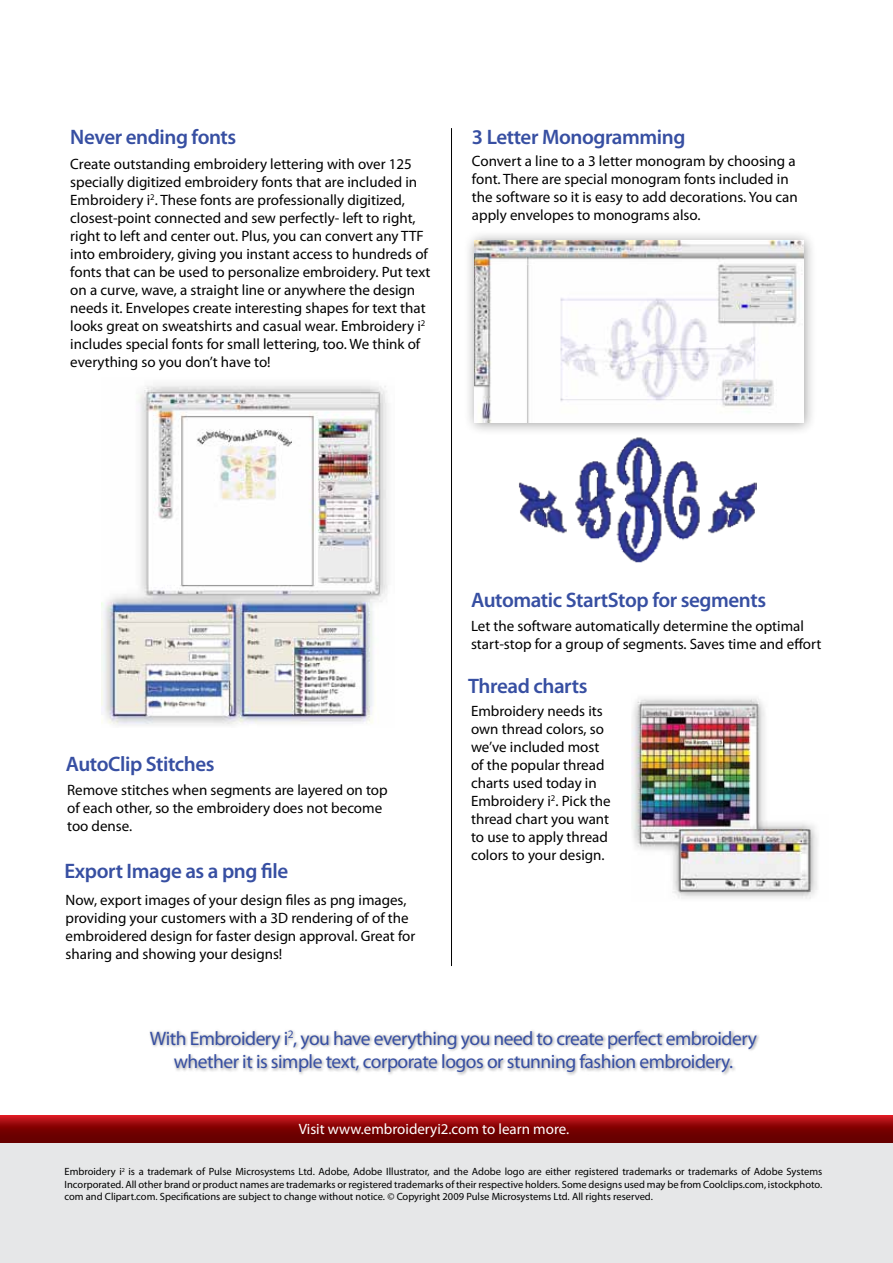
<style>
.page{position:relative;width:893px;height:1263px;background:#fff}
.page>*{position:absolute;margin:0;border:0;box-sizing:border-box;transform-origin:0 0}
.t1{font:600 21px "Myriad Pro";letter-spacing:-.02em;color:#374fa2}
.t2{font:19.5px/23.4px "Myriad Pro";letter-spacing:-.025em;color:#374fa2;text-align:center}
.t3{font:15px/18px "Myriad Pro";color:#000}
.t4{font:15px "Myriad Pro";color:#fff}
.t5{font:10.5px/12.6px "Myriad Pro";color:#000;text-align:justify}
</style>
<div class="page">
<div style="left:0;top:1142px;width:893px;height:121px;background:#e6e7e8"></div>
<svg style="left:0;top:1115px;width:893px;height:27px;background:#8c0608"></svg>
<div style="left:148px;top:1028px;width:613px;height:48px;background:#000;opacity:.38"></div>
<img style="left:519px;top:437px;width:238px;height:125px">
<div style="left:463px;top:228px;width:354px;height:207px;background:#000;opacity:.38"></div>
<img style="left:475px;top:240px;width:329px;height:182px">
<hr style="left:451px;top:128px;width:1px;height:838px;background:#000">
<img style="left:631px;top:698px;width:187px;height:201px">
<img style="left:102px;top:385px;width:286px;height:340px">
<h1 class="t1" style="left:70px;top:123px;width:168px">Never ending fonts</h1>
<p class="t3" style="left:70px;top:155px;width:362px">Create outstanding embroidery lettering with over 125 specially digitized embroidery fonts that are included in Embroidery i<sup>2</sup>. These fonts are professionally digitized, closest-point connected and sew perfectly- left to right, right to left and center out. Plus, you can convert any TTF into embroidery, giving you instant access to hundreds of fonts that can be used to personalize embroidery. Put text on a curve, wave, a straight line or anywhere the design needs it. Envelopes create interesting shapes for text that looks great on sweatshirts and casual wear. Embroidery i<sup>2 </sup>includes special fonts for small lettering, too. We think of everything so you don’t have to!</p>
<h1 class="t1" style="left:472px;top:123px;width:215px">3 Letter Monogramming</h1>
<p class="t3" style="left:472px;top:152px;width:327px">Convert a line to a 3 letter monogram by choosing a font. There are special monogram fonts included in the software so it is easy to add decorations. You can apply envelopes to monograms also.</p>
<h1 class="t1" style="left:66px;top:751px;width:150px">AutoClip Stitches</h1>
<p class="t3" style="left:67px;top:781px;width:322px">Remove stitches when segments are layered on top of each other, so the embroidery does not become too dense.</p>
<h1 class="t1" style="left:64px;top:857px;width:225px">Export Image as a png file</h1>
<p class="t3" style="left:66px;top:890px;width:351px">Now, export images of your design files as png images, providing your customers with a 3D rendering of of the embroidered design for faster design approval. Great for sharing and showing your designs!</p>
<h1 class="t1" style="left:471px;top:587px;width:297px">Automatic StartStop for segments</h1>
<p class="t3" style="left:471px;top:616px;width:352px">Let the software automatically determine the optimal start-stop for a group of segments. Saves time and effort</p>
<h1 class="t1" style="left:468px;top:673px;width:121px">Thread charts</h1>
<p class="t3" style="left:471px;top:702px;width:141px">Embroidery needs its own thread colors, so we’ve included most of the popular thread charts used today in<br>Embroidery i<sup>2</sup>. Pick the thread chart you want to use to apply thread colors to your design.</p>
<h2 class="t2" style="left:150px;top:1026px;width:608px">With Embroidery i<sup>2</sup>, you have everything you need to create perfect embroidery whether it is simple text, corporate logos or stunning fashion embroidery.</h2>
<p class="t4" style="left:299px;top:1119px;width:272px">Visit www.embroideryi2.com to learn more.</p>
<p class="t5" style="left:64px;top:1165px;width:759px">Embroidery i<sup>2</sup> is a trademark of Pulse Microsystems Ltd. Adobe, Adobe Illustrator, and the Adobe logo are either registered trademarks or trademarks of Adobe Systems Incorporated. All other brand or product names are trademarks or registered trademarks of their respective holders. Some designs used may be from Coolclips.com, istockphoto. com and Clipart.com. Specifications are subject to change without notice. © Copyright 2009 Pulse Microsystems Ltd. All rights reserved.</p>
</div>
